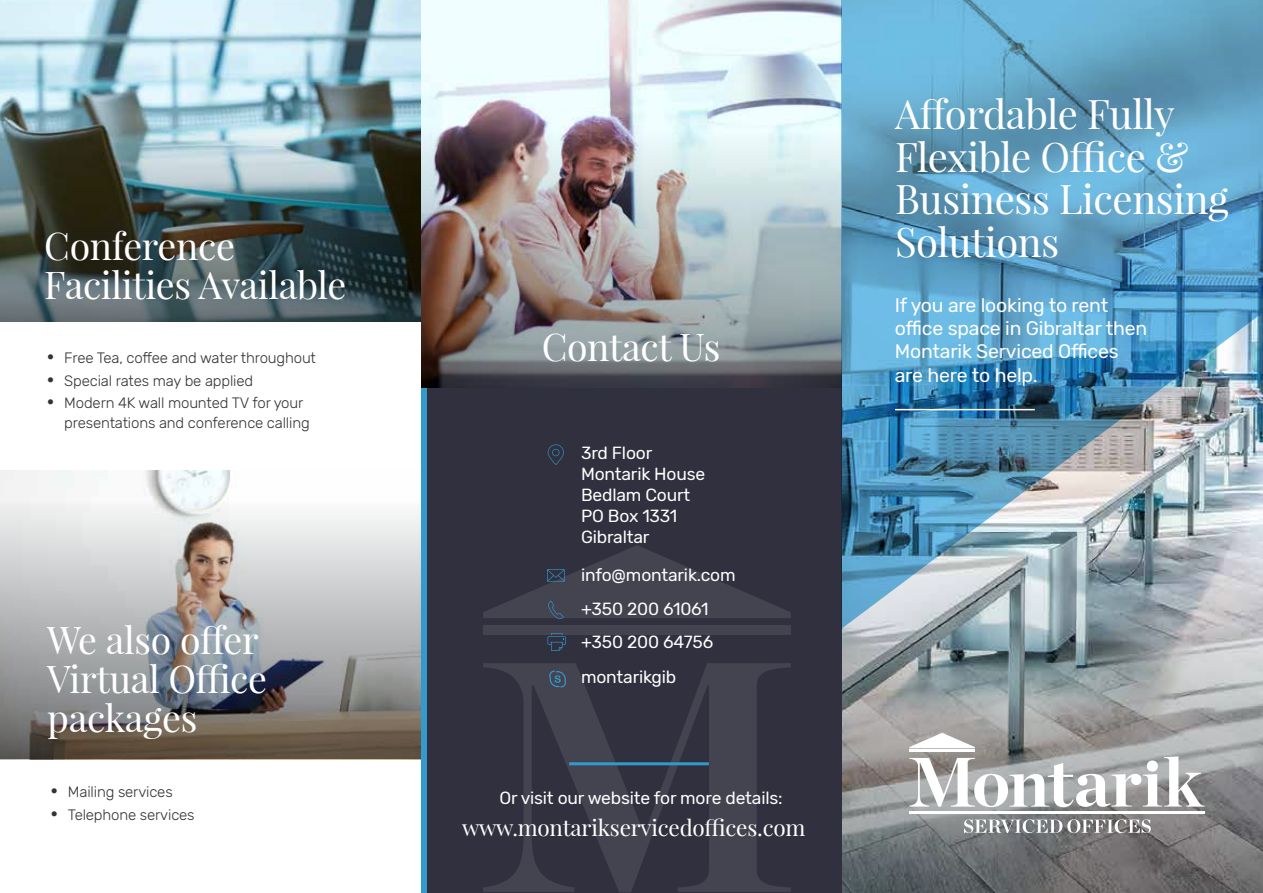
<style>
.page{position:relative;width:1263px;height:893px;background:#fff}
.page>*{position:absolute;margin:0;border:0;box-sizing:border-box;transform-origin:0 0}
.t1{font:40.05px/42.6px "Playfair Display";letter-spacing:-.01em;color:#fff}
.t2{font:37.5px/39px "Playfair Display";letter-spacing:-.01em;color:#fff}
.t3{font:22.5px "Playfair Display";letter-spacing:-.01em;color:#fff}
.t4{font:19.5px/23.4px "Rubik";letter-spacing:-.01em;color:#fff}
.t5{font:900 18px/22.5px "Rubik";color:#333;text-align:justify}
.t6{font:17.55px/21px "Rubik";letter-spacing:-.01em;color:#fff}
.t7{font:300 15px/22.5px "Rubik";letter-spacing:-.01em;color:#333}
</style>
<div class="page">
<img style="left:0;top:471px;width:421px;height:289px">
<img style="left:0;top:0;width:421px;height:122px">
<div style="left:421px;top:359px;width:423px;height:534px;background:#30303f"></div>
<img style="left:421px;top:0;width:420px;height:131px">
<img style="left:421px;top:131px;width:420px;height:257px">
<svg style="left:0;top:500px;width:421px;height:259px;background:#a7a6a5"></svg>
<svg style="left:483px;top:663px;width:308px;height:229px"></svg>
<div style="left:483px;top:625px;width:308px;height:10px;background:#444451"></div>
<svg style="left:842px;top:629px;width:421px;height:264px;background:#8a8e90"></svg>
<img style="left:841px;top:0;width:422px;height:629px">
<svg style="left:964px;top:819px;width:187px;height:14px"></svg>
<svg style="left:909px;top:756px;width:296px;height:51px"></svg>
<svg style="left:909px;top:733px;width:66px;height:15px"></svg>
<hr style="left:909px;top:812px;width:296px;height:2px;background:#fff">
<hr style="left:909px;top:750px;width:66px;height:2px;background:#fff">
<hr style="left:895px;top:409px;width:140px;height:1px;background:#fff">
<hr style="left:569px;top:762px;width:140px;height:3px;background:#349acc">
<svg style="left:483px;top:545px;width:308px;height:74px"></svg>
<svg style="left:548px;top:444px;width:16px;height:21px"></svg>
<svg style="left:547px;top:633px;width:19px;height:18px"></svg>
<svg style="left:549px;top:671px;width:17px;height:16px"></svg>
<img style="left:0;top:122px;width:421px;height:200px">
<div style="left:421px;top:388px;width:5px;height:505px;background:#349acc"></div>
<h2 class="t2" style="left:44px;top:226px;width:304px">Conference<br>Facilities Available</h2>
<p class="t5" style="left:47px;top:346px;width:8px">• • •</p>
<p class="t7" style="left:64px;top:347px;width:253px">Free Tea, coffee and water throughout<br>Special rates may be applied<br>Modern 4K wall mounted TV for your</p>
<p class="t7" style="left:64px;top:412px;width:247px">presentations and conference calling</p>
<h2 class="t2" style="left:47px;top:620px;width:221px">We also offer<br>Virtual Office packages</h2>
<p class="t5" style="left:51px;top:780px;width:8px">• •</p>
<p class="t7" style="left:68px;top:781px;width:128px">Mailing services<br>Telephone services</p>
<h2 class="t2" style="left:542px;top:327px;width:180px">Contact Us</h2>
<p class="t6" style="left:581px;top:443px;width:126px">3rd Floor<br>Montarik House<br>Bedlam Court<br>PO Box 1331<br>Gibraltar</p>
<p class="t6" style="left:581px;top:565px;width:156px">info@montarik.com</p>
<p class="t6" style="left:581px;top:593px;width:134px;line-height:32.5px">+350 200 61061 +350 200 64756</p>
<p class="t6" style="left:581px;top:667px;width:97px">montarikgib</p>
<p class="t6" style="left:499px;top:788px;width:285px">Or visit our website for more details:</p>
<h3 class="t3" style="left:462px;top:813px;width:345px">www.montarikservicedoffices.com</h3>
<h1 class="t1" style="left:895px;top:93px;width:335px">Affordable Fully<br>Flexible Office &amp;<br>Business Licensing<br>Solutions</h1>
<h3 class="t4" style="left:895px;top:294px;width:254px">If you are looking to rent office space in Gibraltar then<br>Montarik Serviced Offices are here to help.</h3>
</div>
